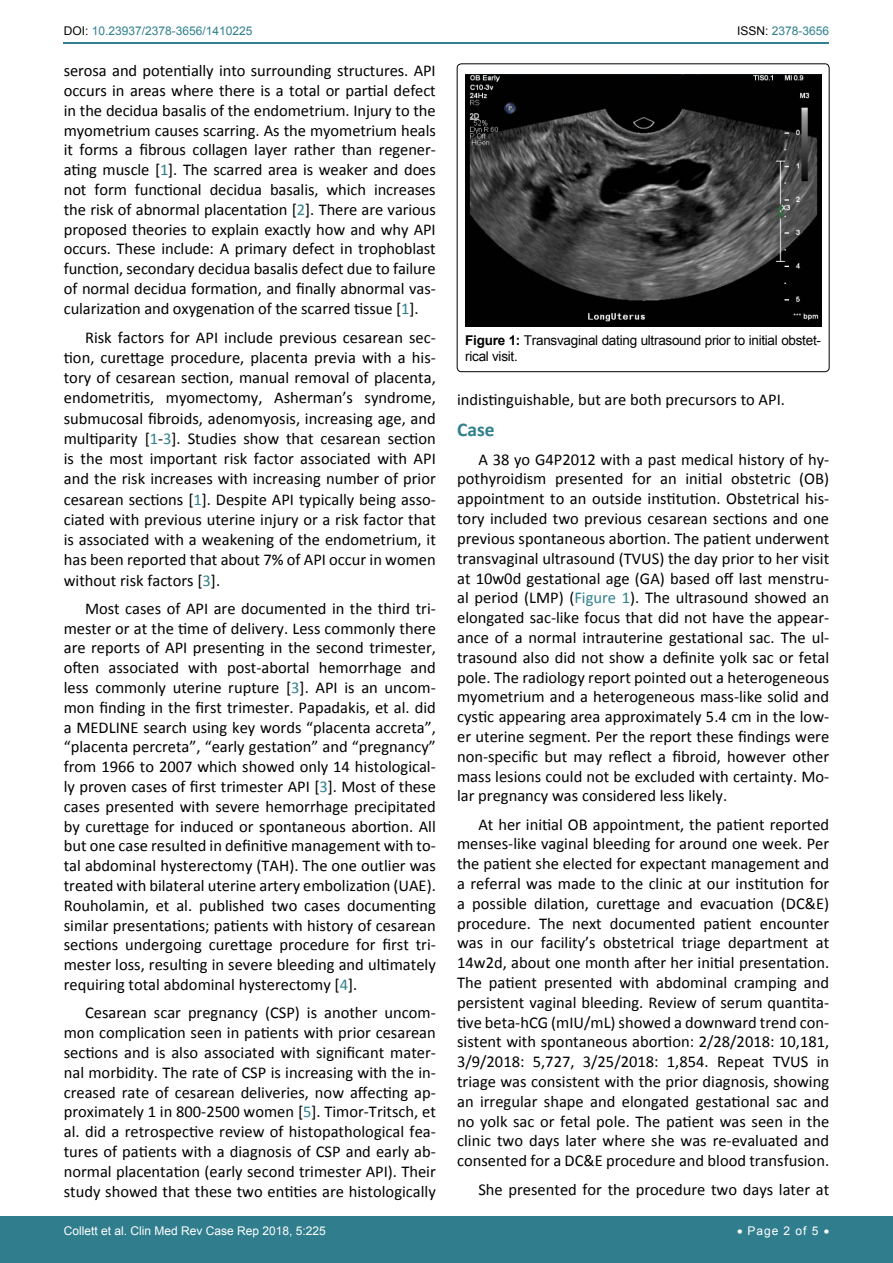
<style>
.page{position:relative;width:893px;height:1263px;background:#fff}
.page>*{position:absolute;margin:0;border:0;box-sizing:border-box;transform-origin:0 0}
.t1{font:700 19.5px "Calibri";color:#30808d}
.t2{font:16.5px/19.8px "Calibri";color:#000;text-align:justify}
.t3{font:13.5px/16.2px "Arial";letter-spacing:-.02em;color:#000}
.t4{font:12px "Arial";color:#fff}
.t5{font:12px "Arial";color:#30808d}
.s1{color:#000}
.s2{color:#30808d}
.s3{font-weight:700}
</style>
<div class="page">
<hr style="left:64px;top:43px;width:765px;height:1px;background:#30808d">
<div style="left:0;top:1217px;width:893px;height:46px;background:#307d8d"></div>
<div style="left:457px;top:64px;width:372px;height:308px;border:1px solid #000;border-radius:4px"></div>
<img style="left:465px;top:74px;width:356px;height:253px">
<p class="t5" style="left:64px;top:23px;width:190px"><span class="s1">DOI:</span> 10.23937/2378-3656/1410225</p>
<p class="t5" style="left:737px;top:23px;width:94px"><span class="s1">ISSN:</span> 2378-3656</p>
<p class="t2" style="left:64px;top:61px;width:374px">serosa and potentially into surrounding structures. API occurs in areas where there is a total or partial defect in the decidua basalis of the endometrium. Injury to the myometrium causes scarring. As the myometrium heals it forms a fibrous collagen layer rather than regener&shy;ating muscle [<span class="s2">1</span>]. The scarred area is weaker and does not form functional decidua basalis, which increases the risk of abnormal placentation [<span class="s2">2</span>]. There are various proposed theories to explain exactly how and why API occurs. These include: A primary defect in trophoblast function, secondary decidua basalis defect due to failure of normal decidua formation, and finally abnormal vas&shy;cularization and oxygenation of the scarred tissue [<span class="s2">1</span>].</p>
<p class="t2" style="left:64px;top:327px;width:374px;line-height:20.2px;text-indent:21px">Risk factors for API include previous cesarean sec&shy;tion, curettage procedure, placenta previa with a his&shy;tory of cesarean section, manual removal of placenta, endometritis, myomectomy, Asherman’s syndrome, submucosal fibroids, adenomyosis, increasing age, and multiparity [<span class="s2">1</span>-<span class="s2">3</span>]. Studies show that cesarean section is the most important risk factor associated with API and the risk increases with increasing number of prior cesarean sections [<span class="s2">1</span>]. Despite API typically being asso&shy;ciated with previous uterine injury or a risk factor that is associated with a weakening of the endometrium, it has been reported that about 7% of API occur in women without risk factors [<span class="s2">3</span>].</p>
<p class="t2" style="left:64px;top:598px;width:374px;text-indent:21px">Most cases of API are documented in the third tri&shy;mester or at the time of delivery. Less commonly there are reports of API presenting in the second trimester, often associated with post-abortal hemorrhage and less commonly uterine rupture [<span class="s2">3</span>]. API is an uncom&shy;mon finding in the first trimester. Papadakis, et al. did a MEDLINE search using key words “placenta accreta”, “placenta percreta”, “early gestation” and “pregnancy” from 1966 to 2007 which showed only 14 histological&shy;ly proven cases of first trimester API [<span class="s2">3</span>]. Most of these cases presented with severe hemorrhage precipitated by curettage for induced or spontaneous abortion. All but one case resulted in definitive management with to&shy;tal abdominal hysterectomy (TAH). The one outlier was treated with bilateral uterine artery embolization (UAE).<br>Rouholamin, et al. published two cases documenting similar presentations; patients with history of cesarean sections undergoing curettage procedure for first tri&shy;mester loss, resulting in severe bleeding and ultimately requiring total abdominal hysterectomy [<span class="s2">4</span>].</p>
<p class="t2" style="left:64px;top:1003px;width:374px;text-indent:21px">Cesarean scar pregnancy (CSP) is another uncom&shy;mon complication seen in patients with prior cesarean sections and is also associated with significant mater&shy;nal morbidity. The rate of CSP is increasing with the in&shy;creased rate of cesarean deliveries, now affecting ap&shy;proximately 1 in 800-2500 women [<span class="s2">5</span>]. Timor-Tritsch, et al. did a retrospective review of histopathological fea&shy;tures of patients with a diagnosis of CSP and early ab&shy;normal placentation (early second trimester API). Their study showed that these two entities are histologically</p>
<p class="t3" style="left:465px;top:332px;width:357px"><span class="s3">Figure 1:</span> Transvaginal dating ultrasound prior to initial obstet&shy;rical visit.</p>
<p class="t2" style="left:457px;top:390px;width:329px">indistinguishable, but are both precursors to API.</p>
<p class="t1" style="left:457px;top:418px;width:39px">Case</p>
<p class="t2" style="left:457px;top:449px;width:374px;text-indent:21px">A 38 yo G4P2012 with a past medical history of hy&shy;pothyroidism presented for an initial obstetric (OB) appointment to an outside institution. Obstetrical his&shy;tory included two previous cesarean sections and one previous spontaneous abortion. The patient underwent transvaginal ultrasound (TVUS) the day prior to her visit at 10w0d gestational age (GA) based off last menstru&shy;al period (LMP) (<span class="s2">Figure 1</span>). The ultrasound showed an elongated sac-like focus that did not have the appear&shy;ance of a normal intrauterine gestational sac. The ul&shy;trasound also did not show a definite yolk sac or fetal pole. The radiology report pointed out a heterogeneous myometrium and a heterogeneous mass-like solid and cystic appearing area approximately 5.4 cm in the low&shy;er uterine segment. Per the report these findings were non-specific but may reflect a fibroid, however other mass lesions could not be excluded with certainty. Mo&shy;lar pregnancy was considered less likely.</p>
<p class="t2" style="left:457px;top:814px;width:374px;text-indent:21px">At her initial OB appointment, the patient reported menses-like vaginal bleeding for around one week. Per the patient she elected for expectant management and a referral was made to the clinic at our institution for a possible dilation, curettage and evacuation (DC&amp;E) procedure. The next documented patient encounter was in our facility’s obstetrical triage department at 14w2d, about one month after her initial presentation.<br>The patient presented with abdominal cramping and persistent vaginal bleeding. Review of serum quantita&shy;tive beta-hCG (mIU/mL) showed a downward trend con&shy;sistent with spontaneous abortion: 2/28/2018: 10,181, 3/9/2018: 5,727, 3/25/2018: 1,854. Repeat TVUS in triage was consistent with the prior diagnosis, showing an irregular shape and elongated gestational sac and no yolk sac or fetal pole. The patient was seen in the clinic two days later where she was re-evaluated and consented for a DC&amp;E procedure and blood transfusion.</p>
<p class="t2" style="left:478px;top:1179px;width:352px">She presented for the procedure two days later at</p>
<p class="t4" style="left:64px;top:1223px;width:264px">Collett et al. Clin Med Rev Case Rep 2018, 5:225</p>
<p class="t4" style="left:737px;top:1223px;width:94px">• Page 2 of 5 •</p>
</div>
